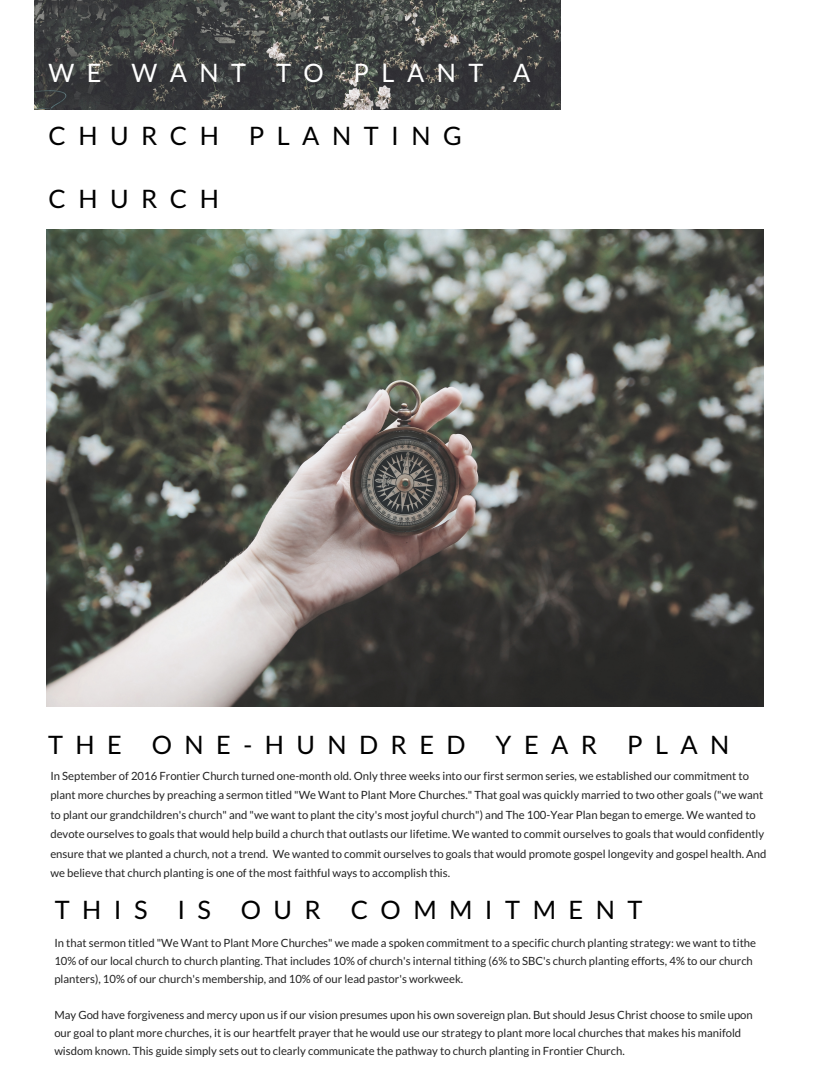
<style>
.page{position:relative;width:819px;height:1077px;background:#fff}
.page>*{position:absolute;margin:0;border:0;box-sizing:border-box;transform-origin:0 0}
.t1{font:25.4px "Lato";letter-spacing:.49em;color:#000}
.t2{font:25.4px "Lato";letter-spacing:.49em;color:#fff}
.t3{font:11.3px/19.5px "Lato";color:#222}
</style>
<div class="page">
<img style="left:34px;top:0;width:527px;height:110px">
<img style="left:46px;top:230px;width:718px;height:477px">
<p class="t2" style="left:49px;top:57px;width:483px">WE WANT TO PLANT A</p>
<p class="t1" style="left:49px;top:120px;width:415px">CHURCH PLANTING</p>
<p class="t1" style="left:49px;top:183px;width:172px">CHURCH</p>
<p class="t1" style="left:48px;top:729px;width:683px">THE ONE-HUNDRED YEAR PLAN</p>
<p class="t3" style="left:50px;top:766px;width:718px">In September of 2016 Frontier Church turned one-month old. Only three weeks into our first sermon series, we established our commitment to plant more churches by preaching a sermon titled "We Want to Plant More Churches." That goal was quickly married to two other goals ("we want to plant our grandchildren's church" and "we want to plant the city's most joyful church") and The 100-Year Plan began to emerge. We wanted to devote ourselves to goals that would help build a church that outlasts our lifetime. We wanted to commit ourselves to goals that would confidently ensure that we planted a church, not a trend. We wanted to commit ourselves to goals that would promote gospel longevity and gospel health. And we believe that church planting is one of the most faithful ways to accomplish this.</p>
<p class="t1" style="left:55px;top:894px;width:589px">THIS IS OUR COMMITMENT</p>
<p class="t3" style="left:54px;top:934px;width:703px;line-height:18px">In that sermon titled "We Want to Plant More Churches" we made a spoken commitment to a specific church planting strategy: we want to tithe<br>10% of our local church to church planting. That includes 10% of church's internal tithing (6% to SBC's church planting efforts, 4% to our church planters), 10% of our church's membership, and 10% of our lead pastor's workweek.</p>
<p class="t3" style="left:54px;top:1006px;width:700px;line-height:18px">May God have forgiveness and mercy upon us if our vision presumes upon his own sovereign plan. But should Jesus Christ choose to smile upon our goal to plant more churches, it is our heartfelt prayer that he would use our strategy to plant more local churches that makes his manifold wisdom known. This guide simply sets out to clearly communicate the pathway to church planting in Frontier Church.</p>
</div>
